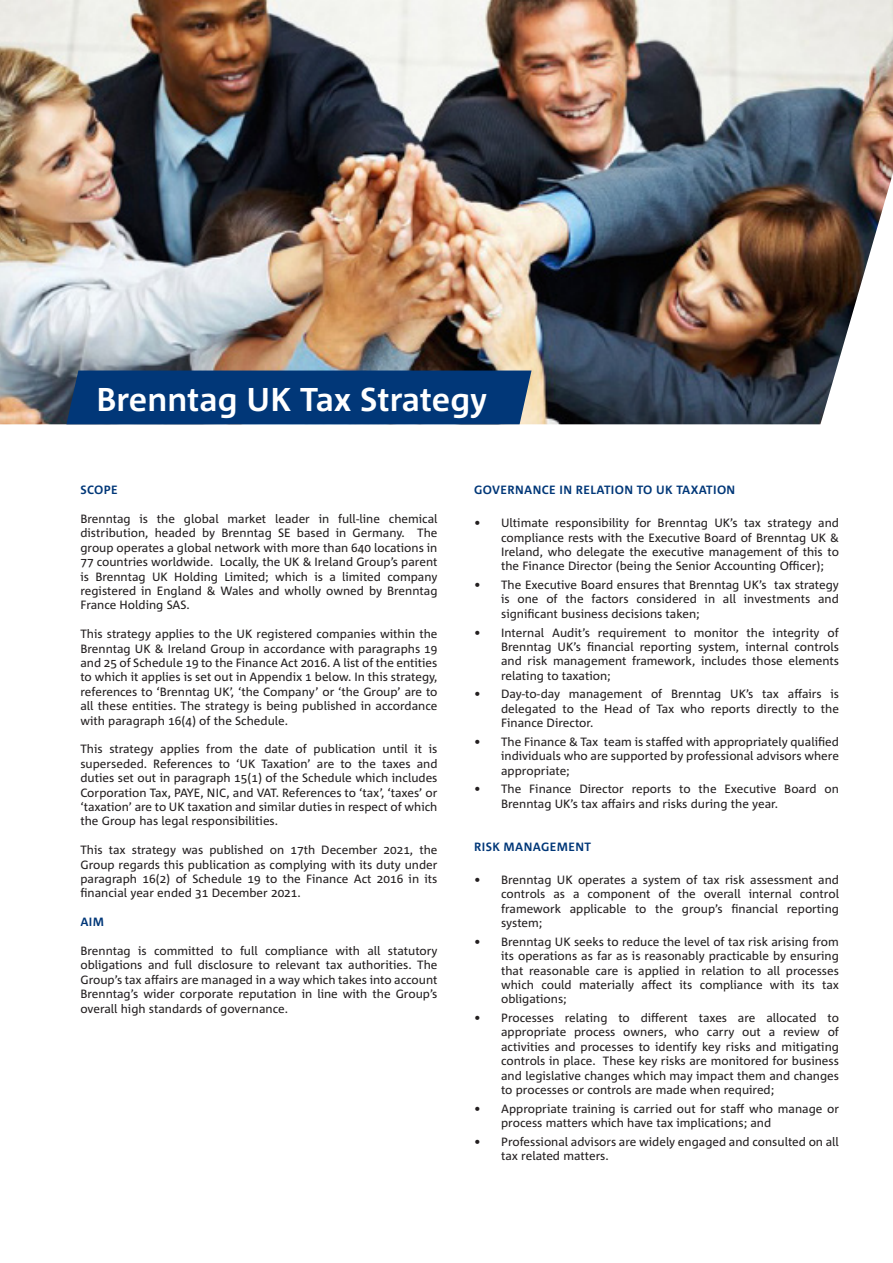
<style>
.page{position:relative;width:893px;height:1263px;background:#fff}
.page>*{position:absolute;margin:0;border:0;box-sizing:border-box;transform-origin:0 0}
.t1{font:700 33px "Corpid E1 s";color:#fff}
.t2{font:12px/14.4px "Corpid E1 s";color:#231f20;text-align:justify}
.t3{font:700 12px "Corpid E1 s";color:#013778}
</style>
<div class="page">
<img style="left:0;top:0;width:893px;height:424px">
<div style="left:66px;top:370px;width:465px;height:54px;background:#013778"></div>
<p class="t1" style="left:96px;top:378px;width:392px">Brenntag UK Tax Strategy</p>
<p class="t3" style="left:80px;top:482px;width:39px">SCOPE</p>
<p class="t2" style="left:80px;top:511px;width:359px">Brenntag is the global market leader in full-line chemical distribution, headed by Brenntag SE based in Germany. The group operates a global network with more than 640 locations in 77 countries worldwide. Locally, the UK &amp; Ireland Group’s parent is Brenntag UK Holding Limited; which is a limited company registered in England &amp; Wales and wholly owned by Brenntag France Holding SAS.</p>
<p class="t2" style="left:80px;top:626px;width:359px">This strategy applies to the UK registered companies within the Brenntag UK &amp; Ireland Group in accordance with paragraphs 19 and 25 of Schedule 19 to the Finance Act 2016. A list of the entities to which it applies is set out in Appendix 1 below. In this strategy, references to ‘Brenntag UK’, ‘the Company’ or ‘the Group’ are to all these entities. The strategy is being published in accordance with paragraph 16(4) of the Schedule.</p>
<p class="t2" style="left:80px;top:742px;width:359px">This strategy applies from the date of publication until it is superseded. References to ‘UK Taxation’ are to the taxes and duties set out in paragraph 15(1) of the Schedule which includes Corporation Tax, PAYE, NIC, and VAT. References to ‘tax’, ‘taxes’ or ‘taxation’ are to UK taxation and similar duties in respect of which the Group has legal responsibilities.</p>
<p class="t2" style="left:80px;top:842px;width:359px">This tax strategy was published on 17th December 2021, the Group regards this publication as complying with its duty under paragraph 16(2) of Schedule 19 to the Finance Act 2016 in its financial year ended 31 December 2021.</p>
<p class="t3" style="left:80px;top:914px;width:26px">AIM</p>
<p class="t2" style="left:80px;top:943px;width:359px">Brenntag is committed to full compliance with all statutory obligations and full disclosure to relevant tax authorities. The Group’s tax affairs are managed in a way which takes into account Brenntag’s wider corporate reputation in line with the Group’s overall high standards of governance.</p>
<p class="t3" style="left:474px;top:482px;width:263px">GOVERNANCE IN RELATION TO UK TAXATION</p>
<p class="t2" style="left:501px;top:515px;width:339px;text-indent:-27px">• Ultimate responsibility for Brenntag UK’s tax strategy and compliance rests with the Executive Board of Brenntag UK &amp; Ireland, who delegate the executive management of this to the Finance Director (being the Senior Accounting Officer);</p>
<p class="t2" style="left:501px;top:577px;width:339px;text-indent:-27px">• The Executive Board ensures that Brenntag UK’s tax strategy is one of the factors considered in all investments and significant business decisions taken;</p>
<p class="t2" style="left:501px;top:625px;width:339px;text-indent:-27px">• Internal Audit’s requirement to monitor the integrity of Brenntag UK’s financial reporting system, internal controls and risk management framework, includes those elements relating to taxation;</p>
<p class="t2" style="left:501px;top:687px;width:339px;text-indent:-27px">• Day-to-day management of Brenntag UK’s tax affairs is delegated to the Head of Tax who reports directly to the Finance Director.</p>
<p class="t2" style="left:501px;top:734px;width:339px;text-indent:-27px">• The Finance &amp; Tax team is staffed with appropriately qualified individuals who are supported by professional advisors where appropriate;</p>
<p class="t2" style="left:501px;top:781px;width:339px;text-indent:-27px">• The Finance Director reports to the Executive Board on<br>Brenntag UK’s tax affairs and risks during the year.</p>
<p class="t3" style="left:474px;top:839px;width:119px">RISK MANAGEMENT</p>
<p class="t2" style="left:501px;top:872px;width:339px;text-indent:-27px">• Brenntag UK operates a system of tax risk assessment and controls as a component of the overall internal control framework applicable to the group’s financial reporting system;</p>
<p class="t2" style="left:501px;top:934px;width:339px;text-indent:-27px">• Brenntag UK seeks to reduce the level of tax risk arising from its operations as far as is reasonably practicable by ensuring that reasonable care is applied in relation to all processes which could materially affect its compliance with its tax obligations;</p>
<p class="t2" style="left:501px;top:1010px;width:339px;text-indent:-27px">• Processes relating to different taxes are allocated to appropriate process owners, who carry out a review of activities and processes to identify key risks and mitigating controls in place. These key risks are monitored for business and legislative changes which may impact them and changes to processes or controls are made when required;</p>
<p class="t2" style="left:501px;top:1101px;width:339px;text-indent:-27px">• Appropriate training is carried out for staff who manage or process matters which have tax implications; and</p>
<p class="t2" style="left:501px;top:1134px;width:339px;text-indent:-27px">• Professional advisors are widely engaged and consulted on all tax related matters.</p>
</div>
